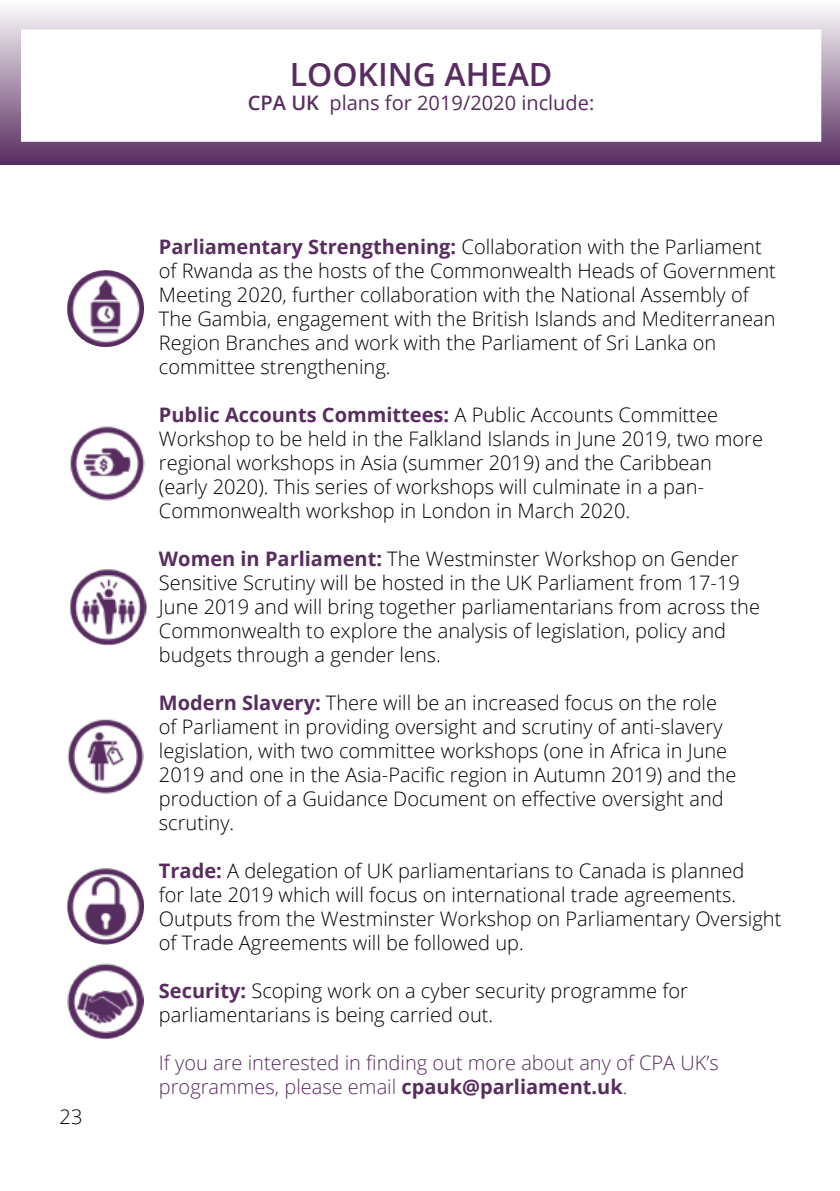
<style>
.page{position:relative;width:840px;height:1191px;background:#fff}
.page>*{position:absolute;margin:0;border:0;box-sizing:border-box;transform-origin:0 0}
.t1{font:600 32px "Open Sans";color:#582c5f}
.t2{font:300 20px/24px "Open Sans";color:#000}
.t3{font:300 20px/24px "Open Sans";color:#582c5f}
.t4{font:20px "Open Sans";color:#582c5f}
.s1{font-weight:600}
.s2{font-weight:700;color:#582c5f}
.s3{font-weight:700}
</style>
<div class="page">
<svg style="left:0;top:8px;width:839px;height:156px;background:#a791ab"></svg>
<div style="left:22px;top:31px;width:797px;height:110px;background:#fff"></div>
<div style="left:21px;top:30px;width:799px;height:112px;border:2px solid #fff"></div>
<img style="left:67px;top:270px;width:77px;height:77px;border-radius:39px">
<img style="left:68px;top:425px;width:77px;height:77px;border-radius:39px">
<img style="left:69px;top:568px;width:77px;height:77px;border-radius:39px">
<img style="left:67px;top:717px;width:77px;height:77px;border-radius:39px">
<img style="left:67px;top:867px;width:77px;height:77px;border-radius:39px">
<img style="left:67px;top:962px;width:77px;height:77px;border-radius:39px">
<p class="t2" style="left:60px;top:1104px;width:24px">23</p>
<h1 class="t1" style="left:290px;top:52px;width:264px">LOOKING AHEAD</h1>
<p class="t4" style="left:248px;top:89px;width:348px"><span class="s1">CPA UK</span> plans for 2019/2020 include:</p>
<p class="t2" style="left:159px;top:234px;width:618px"><span class="s2">Parliamentary Strengthening:</span> Collaboration with the Parliament of Rwanda as the hosts of the Commonwealth Heads of Government Meeting 2020, further collaboration with the National Assembly of The Gambia, engagement with the British Islands and Mediterranean Region Branches and work with the Parliament of Sri Lanka on committee strengthening.</p>
<p class="t2" style="left:159px;top:402px;width:605px"><span class="s2">Public Accounts Committees:</span> A Public Accounts Committee Workshop to be held in the Falkland Islands in June 2019, two more regional workshops in Asia (summer 2019) and the Caribbean (early 2020). This series of workshops will culminate in a pan-Commonwealth workshop in London in March 2020.</p>
<p class="t2" style="left:159px;top:546px;width:602px"><span class="s2">Women in Parliament:</span> The Westminster Workshop on Gender Sensitive Scrutiny will be hosted in the UK Parliament from 17-19<br>June 2019 and will bring together parliamentarians from across the Commonwealth to explore the analysis of legislation, policy and budgets through a gender lens.</p>
<p class="t2" style="left:159px;top:690px;width:578px"><span class="s2">Modern Slavery:</span> There will be an increased focus on the role of Parliament in providing oversight and scrutiny of anti-slavery legislation, with two committee workshops (one in Africa in June 2019 and one in the Asia-Pacific region in Autumn 2019) and the production of a Guidance Document on effective oversight and scrutiny.</p>
<p class="t2" style="left:159px;top:858px;width:623px"><span class="s2">Trade:</span> A delegation of UK parliamentarians to Canada is planned<br>for late 2019 which will focus on international trade agreements.<br>Outputs from the Westminster Workshop on Parliamentary Oversight of Trade Agreements will be followed up.</p>
<p class="t2" style="left:159px;top:978px;width:530px"><span class="s2">Security:</span> Scoping work on a cyber security programme for parliamentarians is being carried out.</p>
<p class="t3" style="left:159px;top:1050px;width:561px">If you are interested in finding out more about any of CPA UK’s programmes, please email <span class="s3">cpauk@parliament.uk</span>.</p>
</div>
